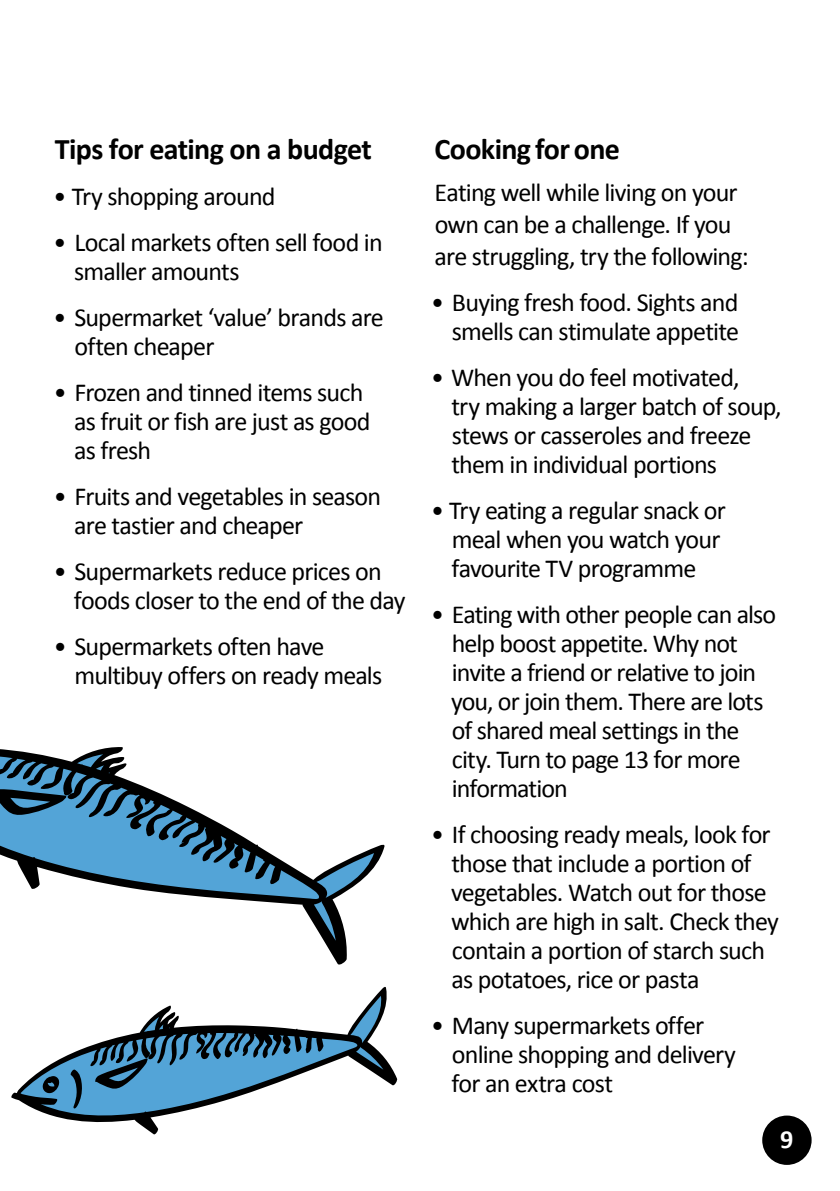
<style>
.page{position:relative;width:840px;height:1191px;background:#fff}
.page>*{position:absolute;margin:0;border:0;box-sizing:border-box;transform-origin:0 0}
.t1{font:700 30px "Calibri";letter-spacing:-.02em;color:#000}
.t2{font:700 26.2px "Calibri";color:#fff}
.t3{font:26px/29px "Calibri";letter-spacing:-.035em;color:#000}
</style>
<div class="page">
<svg style="left:11px;top:986px;width:386px;height:149px"></svg>
<svg style="left:42px;top:1076px;width:18px;height:18px"></svg>
<svg style="left:95px;top:1057px;width:54px;height:32px;background:#31617f"></svg>
<svg style="left:69px;top:1068px;width:13px;height:40px"></svg>
<svg style="left:195px;top:1029px;width:13px;height:25px"></svg>
<svg style="left:0;top:747px;width:385px;height:218px"></svg>
<svg style="left:0;top:789px;width:69px;height:26px;background:#264b63"></svg>
<svg style="left:124px;top:792px;width:28px;height:26px"></svg>
<div style="left:761px;top:1115px;width:50px;height:49px;background:#000;border-radius:50%"></div>
<p class="t1" style="left:55px;top:130px;width:318px">Tips for eating on a budget</p>
<p class="t3" style="left:54px;top:182px;width:223px">• Try shopping around</p>
<p class="t3" style="left:74px;top:228px;width:310px;text-indent:-21px">• Local markets often sell food in smaller amounts</p>
<p class="t3" style="left:74px;top:303px;width:311px;text-indent:-21px">• Supermarket ‘value’ brands are often cheaper</p>
<p class="t3" style="left:74px;top:378px;width:298px;text-indent:-20px">• Frozen and tinned items such as fruit or fish are just as good as fresh</p>
<p class="t3" style="left:74px;top:482px;width:308px;text-indent:-20px">• Fruits and vegetables in season are tastier and cheaper</p>
<p class="t3" style="left:74px;top:557px;width:333px;text-indent:-20px">• Supermarkets reduce prices on foods closer to the end of the day</p>
<p class="t3" style="left:74px;top:632px;width:309px;text-indent:-21px">• Supermarkets often have multibuy offers on ready meals</p>
<p class="t1" style="left:434px;top:130px;width:187px">Cooking for one</p>
<p class="t3" style="left:434px;top:176px;width:315px;line-height:32px">Eating well while living on your own can be a challenge. If you are struggling, try the following:</p>
<p class="t3" style="left:431px;top:288px;width:309px;text-align:right">• Buying fresh food. Sights and smells can stimulate appetite</p>
<p class="t3" style="left:451px;top:363px;width:331px;text-indent:-20px">• When you do feel motivated,<br>try making a larger batch of soup, stews or casseroles and freeze them in individual portions</p>
<p class="t3" style="left:431px;top:496px;width:296px;text-align:center">• Try eating a regular snack or meal when you watch your favourite TV programme</p>
<p class="t3" style="left:451px;top:600px;width:326px;text-indent:-20px">• Eating with other people can also help boost appetite. Why not invite a friend or relative to join you, or join them. There are lots of shared meal settings in the city. Turn to page 13 for more information</p>
<p class="t3" style="left:451px;top:820px;width:329px;text-indent:-20px">• If choosing ready meals, look for those that include a portion of vegetables. Watch out for those which are high in salt. Check they contain a portion of starch such as potatoes, rice or pasta</p>
<p class="t3" style="left:451px;top:1011px;width:286px;text-indent:-20px">• Many supermarkets offer online shopping and delivery for an extra cost</p>
<p class="t2" style="left:779px;top:1122px;width:15px">9</p>
</div>
